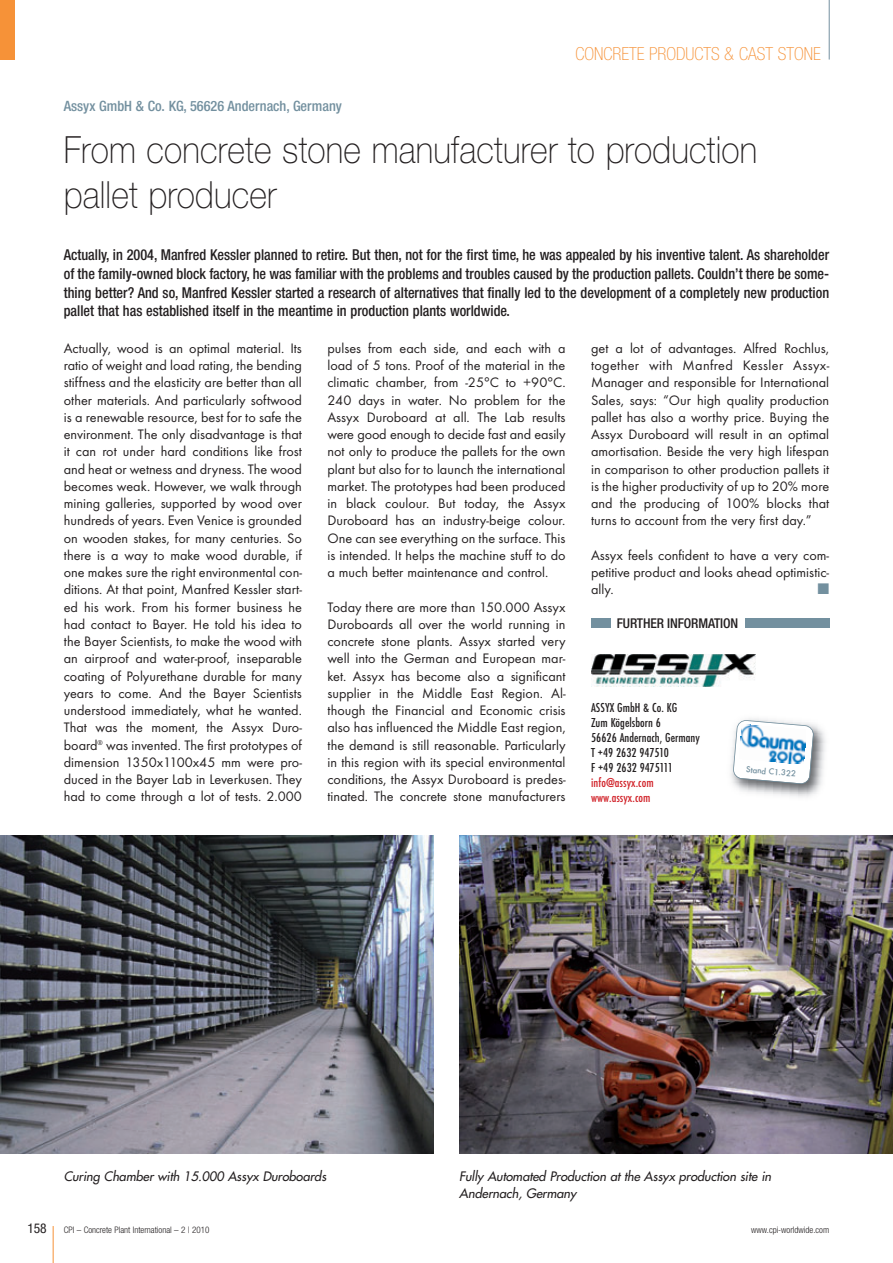
<style>
.page{position:relative;width:893px;height:1263px;background:#fff}
.page>*{position:absolute;margin:0;border:0;box-sizing:border-box;transform-origin:0 0}
.t1{font:100 37.5px/45px "Helvetica Neue";letter-spacing:.005em;color:#231f20;scale:.9 1}
.t2{font:100 condensed 18px "Helvetica Neue";color:#f69238}
.t3{font:500 condensed 15px/18.8px "Helvetica Neue";color:#231f20;text-align:justify;scale:.95 1}
.t4{font:14.25px/17.2px "Futura T";color:#231f20;text-align:justify}
.t5{font:500 condensed 14.25px "Helvetica Neue";color:#73909f}
.t6{font:14.25px "European Pi Three";color:#73909f}
.t7{font:500 condensed 13.5px/15px "Futura T";letter-spacing:.005em;color:#231f20}
.t8{font:500 condensed 13.5px/15px "Futura T";letter-spacing:.005em;color:#d1232a}
.t9{font:500 condensed 13.5px "Helvetica Neue";letter-spacing:-.01em;color:#231f20}
.t10{font:condensed 13.5px "Helvetica Neue";color:#231f20}
.t11{font:italic 12.75px/17.2px "Futura";letter-spacing:-.005em;color:#231f20}
.t12{font:300 condensed 9px "Helvetica Neue";color:#231f20}
.t13{font:500 9px "Futura T";color:#73909f}
</style>
<div class="page">
<img style="left:0;top:836px;width:434px;height:317px">
<img style="left:459px;top:836px;width:434px;height:317px">
<hr style="left:53px;top:1226px;width:1px;height:37px;background:#f69238">
<hr style="left:829px;top:0;width:1px;height:60px;background:#73909f">
<div style="left:0;top:0;width:15px;height:60px;background:#f69238"></div>
<img style="left:591px;top:655px;width:164px;height:32px">
<div style="left:591px;top:618px;width:19px;height:10px;background:#73909f"></div>
<div style="left:745px;top:618px;width:84px;height:10px;background:#73909f"></div>
<img style="left:731px;top:718px;width:95px;height:79px">
<svg style="left:733px;top:720px;width:81px;height:64px"></svg>
<p class="t5" style="left:64px;top:101px;width:280px">Assyx GmbH &amp; Co. KG, 56626 Andernach, Germany</p>
<p class="t2" style="left:575px;top:47px;width:247px">CONCRETE PRODUCTS &amp; CAST STONE</p>
<h1 class="t1" style="left:64px;top:130px;width:772px">From concrete stone manufacturer to production pallet producer</h1>
<p class="t3" style="left:64px;top:247px;width:807px">Actually, in 2004, Manfred Kessler planned to retire. But then, not for the first time, he was appealed by his inventive talent. As shareholder of the family-owned block factory, he was familiar with the problems and troubles caused by the production pallets. Couldn’t there be some&shy;thing better? And so, Manfred Kessler started a research of alternatives that finally led to the development of a completely new production pallet that has established itself in the meantime in production plants worldwide.</p>
<p class="t4" style="left:64px;top:341px;width:240px">Actually, wood is an optimal material. Its ratio of weight and load rating, the bending stiffness and the elasticity are better than all other materials. And particularly softwood is a renewable resource, best for to safe the environment. The only disadvantage is that it can rot under hard conditions like frost and heat or wetness and dryness. The wood becomes weak. However, we walk through mining galleries, supported by wood over hundreds of years. Even Venice is grounded on wooden stakes, for many centuries. So there is a way to make wood durable, if one makes sure the right environmental con&shy;ditions. At that point, Manfred Kessler start&shy;ed his work. From his former business he had contact to Bayer. He told his idea to the Bayer Scientists, to make the wood with an airproof and water-proof, inseparable coating of Polyurethane durable for many years to come. And the Bayer Scientists understood immediately, what he wanted.<br>That was the moment, the Assyx Duro - board<sup>®</sup> was invented. The first prototypes of dimension 1350x1100x45 mm were pro&shy;duced in the Bayer Lab in Leverkusen. They had to come through a lot of tests. 2.000</p>
<p class="t4" style="left:327px;top:341px;width:240px">pulses from each side, and each with a load of 5 tons. Proof of the material in the climatic chamber, from -25°C to +90°C.<br>240 days in water. No problem for the Assyx Duroboard at all. The Lab results were good enough to decide fast and easily not only to produce the pallets for the own plant but also for to launch the international market. The prototypes had been produced in black coulour. But today, the Assyx Duroboard has an industry-beige colour.<br>One can see everything on the surface. This is intended. It helps the machine stuff to do a much better maintenance and control.</p>
<p class="t4" style="left:327px;top:599px;width:240px">Today there are more than 150.000 Assyx Duroboards all over the world running in concrete stone plants. Assyx started very well into the German and European mar&shy;ket. Assyx has become also a significant supplier in the Middle East Region. Al - though the Financial and Economic crisis also has influenced the Middle East region, the demand is still reasonable. Particularly in this region with its special environmental conditions, the Assyx Duroboard is predes - tinated. The concrete stone manufacturers</p>
<p class="t4" style="left:591px;top:341px;width:240px">get a lot of advantages. Alfred Rochlus, together with Manfred Kessler Assyx-Manager and responsible for International Sales, says: “Our high quality production pallet has also a worthy price. Buying the Assyx Duroboard will result in an optimal amortisation. Beside the very high lifespan in comparison to other production pallets it is the higher productivity of up to 20% more and the producing of 100% blocks that turns to account from the very first day.”</p>
<p class="t4" style="left:591px;top:548px;width:240px">Assyx feels confident to have a very com&shy;petitive product and looks ahead optimistic - ally.</p>
<p class="t6" style="left:817px;top:581px;width:13px">-</p>
<p class="t9" style="left:617px;top:618px;width:123px">FURTHER INFORMATION</p>
<p class="t7" style="left:591px;top:701px;width:110px">ASSYX GmbH &amp; Co. KG<br>Zum Kögelsborn 6<br>56626 Andernach, Germany<br>T +49 2632 947510<br>F +49 2632 9475111</p>
<p class="t8" style="left:591px;top:776px;width:64px">info@assyx.com www.assyx.com</p>
<p class="t13" style="left:746px;top:766px;width:52px;rotate:5deg">Stand C1.322</p>
<p class="t11" style="left:64px;top:1168px;width:266px">Curing Chamber with 15.000 Assyx Duroboards</p>
<p class="t11" style="left:459px;top:1168px;width:316px">Fully Automated Production at the Assyx production site in<br>Andernach, Germany</p>
<p class="t10" style="left:28px;top:1223px;width:21px">158</p>
<p class="t12" style="left:64px;top:1226px;width:147px">CPI – Concrete Plant International – 2 | 2010</p>
<p class="t12" style="left:751px;top:1226px;width:79px">www.cpi-worldwide.com</p>
</div>
